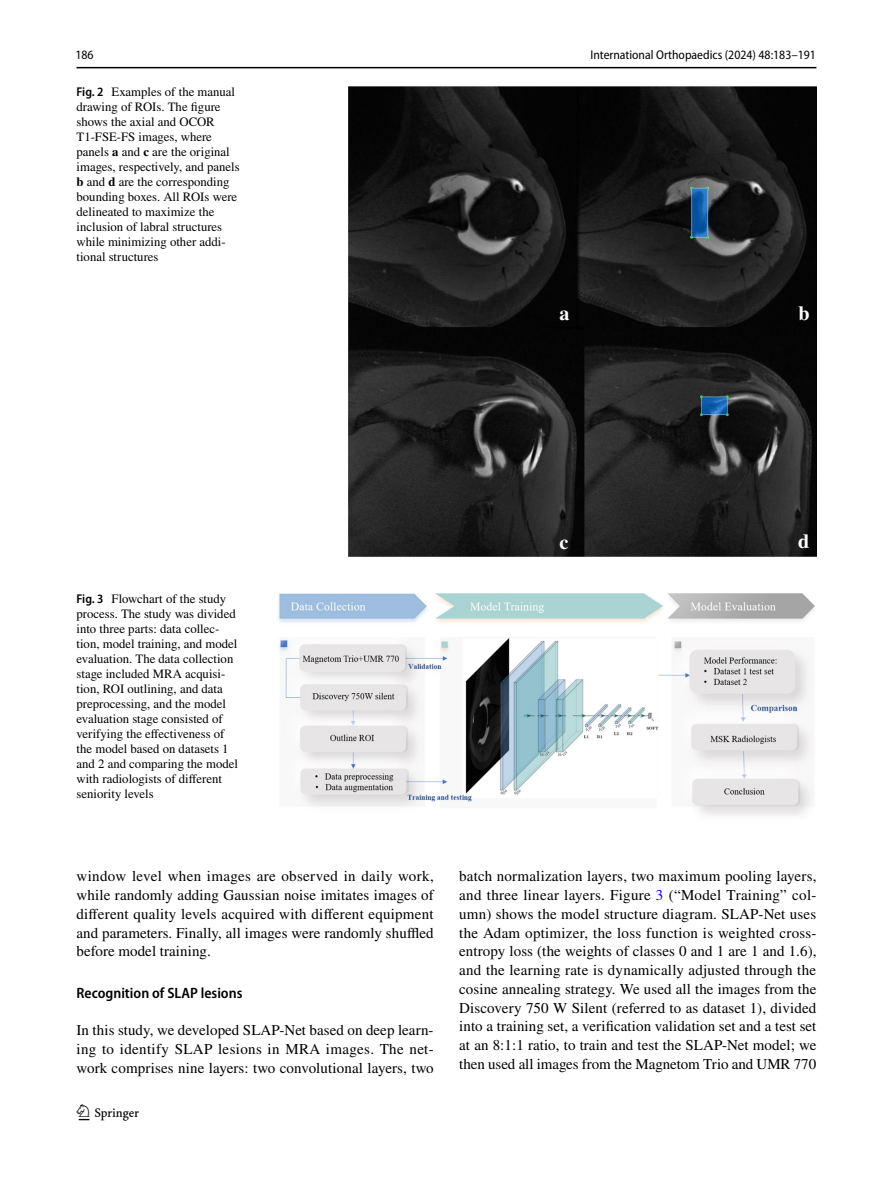
<style>
.page{position:relative;width:893px;height:1187px;background:#fff}
.page>*{position:absolute;margin:0;border:0;box-sizing:border-box;transform-origin:0 0}
.t1{font:22.5px "Springnew Regular 2";color:#000}
.t2{font:700 20.1px "Times";color:#fff}
.t3{font:15px/18.8px "STIX";letter-spacing:.005em;color:#000;text-align:justify}
.t4{font:600 semi-condensed 15px "Myriad Pro";color:#000}
.t5{font:12.75px/15px "STIX";color:#000}
.t6{font:semi-condensed 12.75px "Myriad Pro";color:#000}
.s1{font-family:"Myriad Pro";font-weight:600;font-stretch:semi-condensed}
.s2{font-weight:700}
.s3{color:#00f}
</style>
<div class="page">
<hr style="left:77px;top:67px;width:739px;height:1px;background:#000">
<img style="left:349px;top:87px;width:467px;height:469px">
<img style="left:278px;top:593px;width:537px;height:223px">
<p class="t6" style="left:75px;top:48px;width:20px">186</p>
<p class="t5" style="left:77px;top:85px;width:165px"><span class="s1">Fig. 2</span> Examples of the manual drawing of ROIs. The figure shows the axial and OCOR<br>T1-FSE-FS images, where panels <span class="s2">a</span> and <span class="s2">c</span> are the original images, respectively, and panels <span class="s2">b</span> and <span class="s2">d</span> are the corresponding bounding boxes. All ROIs were delineated to maximize the inclusion of labral structures while minimizing other addi&shy;tional structures</p>
<p class="t6" style="left:590px;top:48px;width:227px">International Orthopaedics (2024) 48:183–191</p>
<h2 class="t2" style="left:559px;top:301px;width:12px">a</h2>
<h2 class="t2" style="left:798px;top:301px;width:13px">b</h2>
<p class="t5" style="left:77px;top:592px;width:163px"><span class="s1">Fig. 3</span> Flowchart of the study process. The study was divided into three parts: data collec&shy;tion, model training, and model evaluation. The data collection stage included MRA acquisi&shy;tion, ROI outlining, and data preprocessing, and the model evaluation stage consisted of verifying the effectiveness of the model based on datasets 1 and 2 and comparing the model with radiologists of different seniority levels</p>
<h2 class="t2" style="left:559px;top:530px;width:10px">c</h2>
<h2 class="t2" style="left:798px;top:529px;width:13px">d</h2>
<p class="t3" style="left:77px;top:867px;width:359px">window level when images are observed in daily work, while randomly adding Gaussian noise imitates images of different quality levels acquired with different equipment and parameters. Finally, all images were randomly shuffled before model training.</p>
<p class="t4" style="left:77px;top:984px;width:167px">Recognition of SLAP lesions</p>
<p class="t3" style="left:77px;top:1021px;width:359px">In this study, we developed SLAP-Net based on deep learn&shy;ing to identify SLAP lesions in MRA images. The net&shy;work comprises nine layers: two convolutional layers, two</p>
<h1 class="t1" style="left:79px;top:1104px;width:62px">1 3</h1>
<p class="t3" style="left:459px;top:867px;width:359px">batch normalization layers, two maximum pooling layers, and three linear layers. Figure <span class="s3">3</span> (“Model Training” col&shy;umn) shows the model structure diagram. SLAP-Net uses the Adam optimizer, the loss function is weighted cross&shy;entropy loss (the weights of classes 0 and 1 are 1 and 1.6), and the learning rate is dynamically adjusted through the cosine annealing strategy. We used all the images from the Discovery 750 W Silent (referred to as dataset 1), divided into a training set, a verification validation set and a test set at an 8:1:1 ratio, to train and test the SLAP-Net model; we then used all images from the Magnetom Trio and UMR 770</p>
</div>
